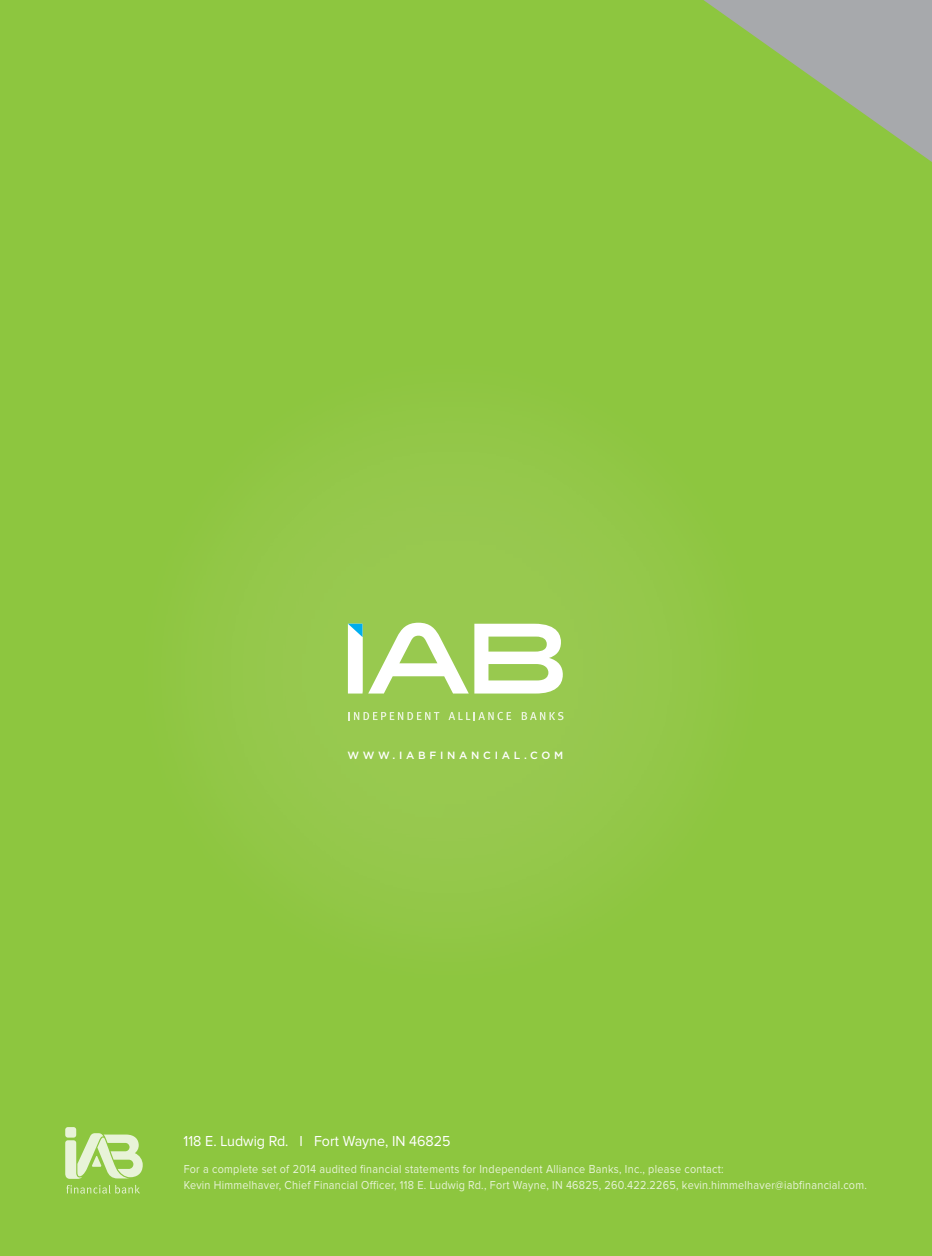
<style>
.page{position:relative;width:932px;height:1256px;background:#8dc63f}
.page>*{position:absolute;margin:0;border:0;box-sizing:border-box;transform-origin:0 0}
.t1{font:15px "Proxima Nova";color:#fff;scale:.95 1}
.t2{font:12px/16.5px "Proxima Nova";letter-spacing:.025em;color:#fff;scale:.9 1}
.t3{font:500 10.5px "Gotham";letter-spacing:.355em;color:#fff}
</style>
<div class="page">
<div style="left:135px;top:356px;width:630px;height:630px;background:#93c748;border-radius:50%"></div>
<svg style="left:348px;top:712px;width:91px;height:8px"></svg>
<svg style="left:448px;top:712px;width:63px;height:8px"></svg>
<svg style="left:521px;top:712px;width:42px;height:8px"></svg>
<svg style="left:368px;top:622px;width:195px;height:71px"></svg>
<svg style="left:348px;top:623px;width:14px;height:70px"></svg>
<svg style="left:66px;top:1185px;width:74px;height:8px"></svg>
<div style="left:65px;top:1127px;width:11px;height:10px;background:#e8f3d8;border-radius:3px"></div>
<svg style="left:65px;top:1133px;width:78px;height:45px"></svg>
<svg style="left:703px;top:0;width:228px;height:161px"></svg>
<p class="t3" style="left:347px;top:748px;width:217px">WWW.IABFINANCIAL.COM</p>
<p class="t1" style="left:184px;top:1134px;width:282px">118 E. Ludwig Rd. I Fort Wayne, IN 46825</p>
<p class="t2" style="left:184px;top:1160px;width:760px">For a complete set of 2014 audited financial statements for Independent Alliance Banks, Inc., please contact:<br>Kevin Himmelhaver, Chief Financial Officer, 118 E. Ludwig Rd., Fort Wayne, IN 46825, 260.422.2265, kevin.himmelhaver@iabfinancial.com.</p>
</div>
